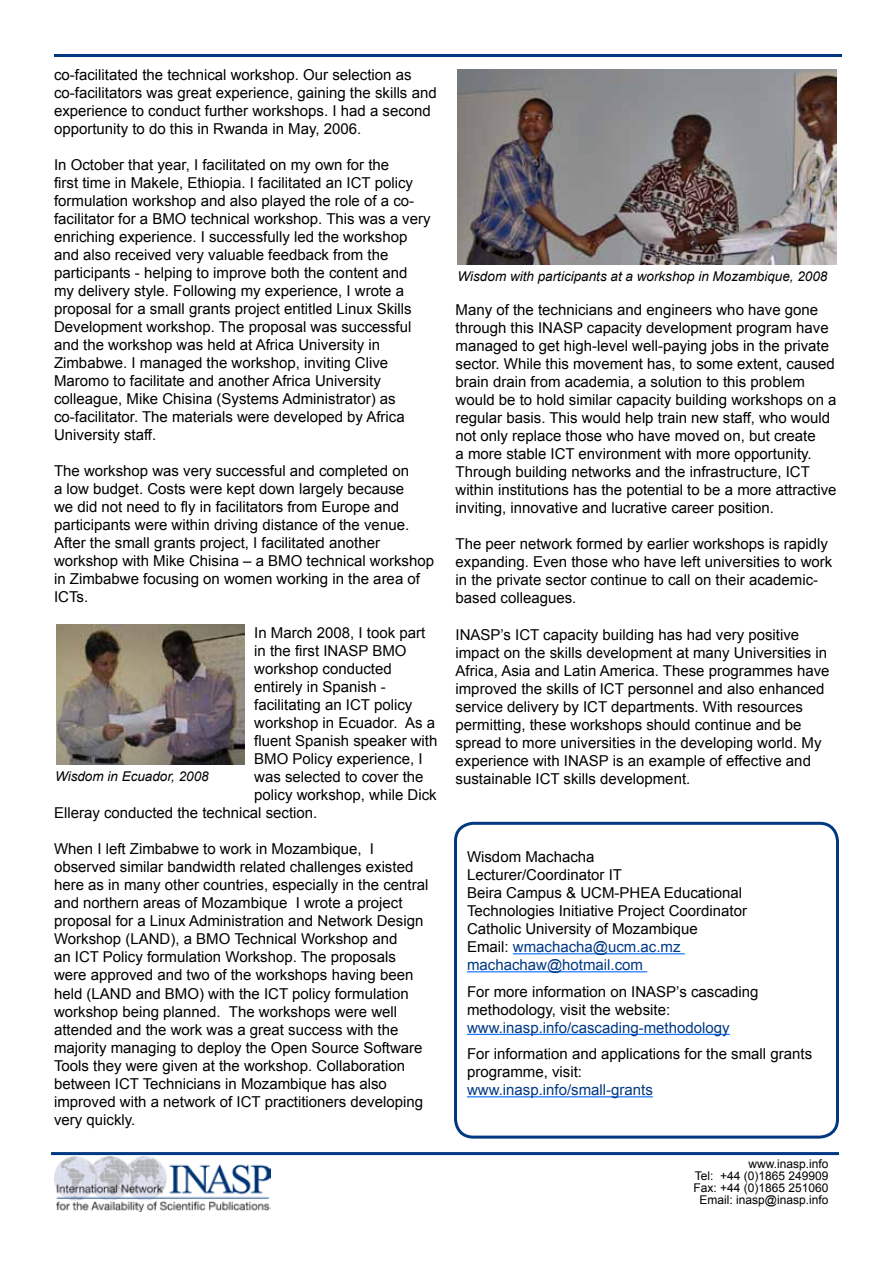
<style>
.page{position:relative;width:893px;height:1263px;background:#fff}
.page>*{position:absolute;margin:0;border:0;box-sizing:border-box;transform-origin:0 0}
.t1{font:15px/18px "Arial";color:#000}
.t2{font:15px "Arial";color:#003882}
.t3{font:italic 13.5px "Arial";color:#000}
.t4{font:12px/12px "Arial";color:#000;text-align:right}
.s1{color:#003882}
</style>
<div class="page">
<hr style="left:53px;top:1152px;width:784px;height:3px;background:#003882">
<hr style="left:56px;top:54px;width:784px;height:3px;background:#003882">
<img style="left:54px;top:1157px;width:216px;height:54px">
<hr style="left:513px;top:953px;width:172px;height:1px;background:#06f">
<hr style="left:467px;top:971px;width:180px;height:1px;background:#06f">
<hr style="left:467px;top:1034px;width:263px;height:1px;background:#06f">
<hr style="left:467px;top:1096px;width:186px;height:1px;background:#06f">
<div style="left:454px;top:822px;width:385px;height:316px;border:3px solid #003882;border-radius:18px"></div>
<img style="left:56px;top:625px;width:189px;height:139px">
<img style="left:458px;top:69px;width:379px;height:196px">
<p class="t1" style="left:54px;top:66px;width:384px">co-facilitated the technical workshop. Our selection as co-facilitators was great experience, gaining the skills and experience to conduct further workshops. I had a second opportunity to do this in Rwanda in May, 2006.</p>
<p class="t1" style="left:54px;top:156px;width:378px">In October that year, I facilitated on my own for the<br>first time in Makele, Ethiopia. I facilitated an ICT policy formulation workshop and also played the role of a co&shy;facilitator for a BMO technical workshop. This was a very enriching experience. I successfully led the workshop and also received very valuable feedback from the participants - helping to improve both the content and my delivery style. Following my experience, I wrote a proposal for a small grants project entitled Linux Skills Development workshop. The proposal was successful and the workshop was held at Africa University in Zimbabwe. I managed the workshop, inviting Clive Maromo to facilitate and another Africa University colleague, Mike Chisina (Systems Administrator) as co-facilitator. The materials were developed by Africa University staff.</p>
<p class="t1" style="left:54px;top:462px;width:382px">The workshop was very successful and completed on<br>a low budget. Costs were kept down largely because<br>we did not need to fly in facilitators from Europe and participants were within driving distance of the venue.<br>After the small grants project, I facilitated another workshop with Mike Chisina – a BMO technical workshop in Zimbabwe focusing on women working in the area of ICTs.</p>
<p class="t1" style="left:254px;top:624px;width:172px">In March 2008, I took part</p>
<p class="t1" style="left:254px;top:642px;width:154px">in the first INASP BMO</p>
<p class="t1" style="left:254px;top:660px;width:139px">workshop conducted</p>
<p class="t1" style="left:254px;top:678px;width:133px">entirely in Spanish -</p>
<p class="t1" style="left:254px;top:696px;width:160px">facilitating an ICT policy</p>
<p class="t1" style="left:254px;top:714px;width:182px">workshop in Ecuador. As a</p>
<p class="t1" style="left:254px;top:732px;width:185px">fluent Spanish speaker with</p>
<p class="t1" style="left:254px;top:750px;width:170px">BMO Policy experience, I</p>
<p class="t1" style="left:254px;top:768px;width:171px">was selected to cover the</p>
<p class="t1" style="left:254px;top:786px;width:184px">policy workshop, while Dick</p>
<p class="t1" style="left:54px;top:804px;width:265px">Elleray conducted the technical section.</p>
<p class="t1" style="left:54px;top:840px;width:376px">When I left Zimbabwe to work in Mozambique, I observed similar bandwidth related challenges existed here as in many other countries, especially in the central and northern areas of Mozambique I wrote a project proposal for a Linux Administration and Network Design Workshop (LAND), a BMO Technical Workshop and<br>an ICT Policy formulation Workshop. The proposals were approved and two of the workshops having been held (LAND and BMO) with the ICT policy formulation workshop being planned. The workshops were well attended and the work was a great success with the majority managing to deploy the Open Source Software Tools they were given at the workshop. Collaboration between ICT Technicians in Mozambique has also improved with a network of ICT practitioners developing very quickly.</p>
<p class="t3" style="left:55px;top:767px;width:155px">Wisdom in Ecuador, 2008</p>
<p class="t3" style="left:458px;top:267px;width:371px">Wisdom with participants at a workshop in Mozambique, 2008</p>
<p class="t1" style="left:455px;top:301px;width:383px">Many of the technicians and engineers who have gone through this INASP capacity development program have managed to get high-level well-paying jobs in the private sector. While this movement has, to some extent, caused brain drain from academia, a solution to this problem would be to hold similar capacity building workshops on a regular basis. This would help train new staff, who would not only replace those who have moved on, but create<br>a more stable ICT environment with more opportunity.<br>Through building networks and the infrastructure, ICT within institutions has the potential to be a more attractive inviting, innovative and lucrative career position.</p>
<p class="t1" style="left:455px;top:535px;width:378px">The peer network formed by earlier workshops is rapidly expanding. Even those who have left universities to work in the private sector continue to call on their academic&shy;based colleagues.</p>
<p class="t1" style="left:455px;top:625px;width:376px">INASP’s ICT capacity building has had very positive impact on the skills development at many Universities in Africa, Asia and Latin America. These programmes have improved the skills of ICT personnel and also enhanced service delivery by ICT departments. With resources permitting, these workshops should continue and be spread to more universities in the developing world. My experience with INASP is an example of effective and sustainable ICT skills development.</p>
<p class="t1" style="left:467px;top:848px;width:282px">Wisdom Machacha<br>Lecturer/Coordinator IT<br>Beira Campus &amp; UCM-PHEA Educational<br>Technologies Initiative Project Coordinator<br>Catholic University of Mozambique<br>Email: <span class="s1">wmachacha@ucm.ac.mz machachaw@hotmail.com</span></p>
<p class="t1" style="left:467px;top:983px;width:293px">For more information on INASP’s cascading methodology, visit the website:</p>
<p class="t2" style="left:467px;top:1018px;width:264px">www.inasp.info/cascading-methodology</p>
<p class="t1" style="left:467px;top:1045px;width:347px">For information and applications for the small grants programme, visit:</p>
<p class="t2" style="left:467px;top:1080px;width:187px">www.inasp.info/small-grants</p>
<p class="t4" style="left:693px;top:1158px;width:137px">www.inasp.info<br>Tel: +44 (0)1865 249909<br>Fax: +44 (0)1865 251060<br>Email: inasp@inasp.info</p>
</div>
